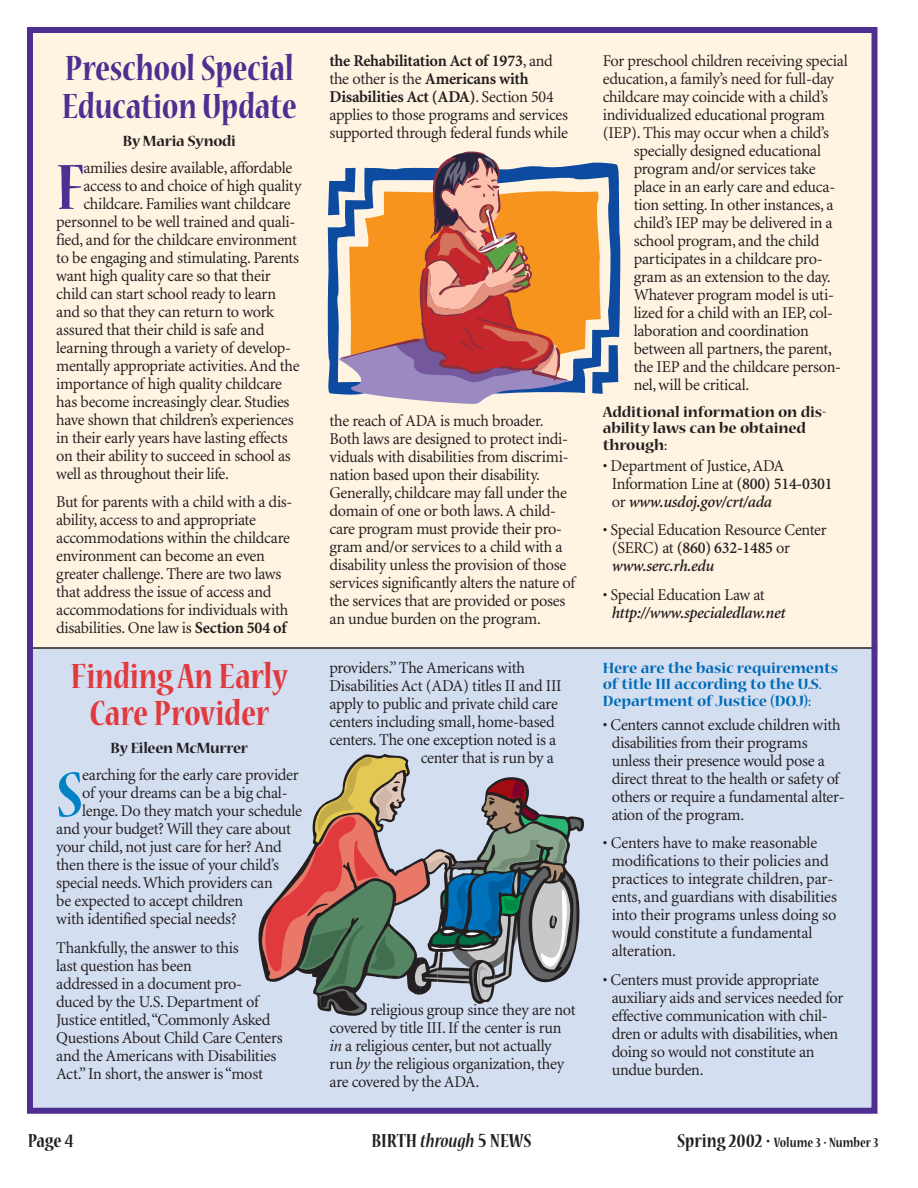
<style>
.page{position:relative;width:918px;height:1188px;background:#fff}
.page>*{position:absolute;margin:0;border:0;box-sizing:border-box;transform-origin:0 0}
.t1{font:70.95px "Nueva MM 540 200";color:#4e2e91}
.t2{font:70.95px "Nueva MM 540 200";color:#0082c4}
.t3{font:39px/37.5px "Nueva MM 540 200";letter-spacing:-.01em;color:#4e2e91}
.t4{font:39px/37.5px "Nueva MM 540 200";letter-spacing:-.01em;color:#e13a3e;text-align:center}
.t5{font:21px "Nueva MM 540 200";color:#231f20}
.t6{font:16.5px/18px "Minion MM 367 585 11";letter-spacing:-.015em;color:#231f20}
.t7{font:16.5px/16.5px "Nueva MM 540 475";letter-spacing:-.005em;color:#231f20}
.t8{font:16.5px/16.5px "Nueva MM 540 475";letter-spacing:-.005em;color:#006bb7}
.t9{font:16.5px "Minion MM It 485 585 11";letter-spacing:-.015em;color:#231f20}
.t10{font:16.5px "Minion MM 578 585 11";letter-spacing:-.015em;color:#231f20}
.t11{font:16.5px "Minion MM 485 585 11";letter-spacing:-.015em;color:#231f20}
.t12{font:15px "Nueva MM 540 200";color:#231f20}
.s1{font-family:"Minion MM 578 585 11"}
.s2{font-family:"Minion MM 367 585 11"}
.s3{font-family:"Minion MM It 367 585 11"}
.s4{font-family:"Minion MM 485 585 11"}
.s5{font-family:"Nueva MM It 540 200"}
.s6{font-size:22.5px}
.s7{font-size:21px}
</style>
<div class="page">
<div style="left:30px;top:648px;width:844px;height:462px;background:#d4def1"></div>
<div style="left:29px;top:29px;width:846px;height:619px;background:#fff4e2"></div>
<hr style="left:30px;top:647px;width:848px;height:2px;background:#231f20">
<div style="left:27px;top:27px;width:851px;height:1087px;border:6px solid #4e2e91"></div>
<svg style="left:569px;top:163px;width:51px;height:231px"></svg>
<svg style="left:592px;top:345px;width:26px;height:49px"></svg>
<svg style="left:328px;top:152px;width:241px;height:251px"></svg>
<svg style="left:260px;top:755px;width:321px;height:261px"></svg>
<h2 class="t3" style="left:62px;top:51px;width:237px">Preschool Special<br>Education Update</h2>
<p class="t7" style="left:123px;top:133px;width:114px">By Maria Synodi</p>
<h1 class="t1" style="left:56px;top:158px;width:30px">F</h1>
<p class="t6" style="left:83px;top:160px;width:210px">amilies desire available, affordable</p>
<p class="t6" style="left:83px;top:178px;width:220px">access to and choice of high quality</p>
<p class="t6" style="left:83px;top:196px;width:209px">childcare. Families want childcare</p>
<p class="t6" style="left:56px;top:214px;width:241px">personnel to be well trained and quali-</p>
<p class="t6" style="left:56px;top:232px;width:242px">fied, and for the childcare environment</p>
<p class="t6" style="left:56px;top:250px;width:244px">to be engaging and stimulating. Parents</p>
<p class="t6" style="left:56px;top:268px;width:216px">want high quality care so that their</p>
<p class="t6" style="left:56px;top:286px;width:222px">child can start school ready to learn</p>
<p class="t6" style="left:56px;top:304px;width:220px">and so that they can return to work</p>
<p class="t6" style="left:56px;top:322px;width:210px">assured that their child is safe and</p>
<p class="t6" style="left:56px;top:340px;width:236px">learning through a variety of develop-</p>
<p class="t6" style="left:56px;top:358px;width:245px">mentally appropriate activities. And the</p>
<p class="t6" style="left:56px;top:376px;width:227px">importance of high quality childcare</p>
<p class="t6" style="left:56px;top:394px;width:235px">has become increasingly clear. Studies</p>
<p class="t6" style="left:56px;top:412px;width:239px">have shown that children’s experiences</p>
<p class="t6" style="left:56px;top:430px;width:233px">in their early years have lasting effects</p>
<p class="t6" style="left:56px;top:448px;width:236px">on their ability to succeed in school as</p>
<p class="t6" style="left:56px;top:466px;width:174px">well as throughout their life.</p>
<p class="t6" style="left:56px;top:494px;width:238px">But for parents with a child with a dis&shy;ability, access to and appropriate accommodations within the childcare environment can become an even greater challenge. There are two laws that address the issue of access and accommodations for individuals with disabilities. One law is <span class="s1">Section 504 of</span></p>
<h2 class="t4" style="left:71px;top:659px;width:219px">Finding An Early<br>Care Provider</h2>
<p class="t7" style="left:111px;top:741px;width:139px">By Eileen McMurrer</p>
<h1 class="t2" style="left:56px;top:765px;width:29px">S</h1>
<p class="t6" style="left:82px;top:767px;width:218px">earching for the early care provider</p>
<p class="t6" style="left:82px;top:785px;width:207px">of your dreams can be a big chal-</p>
<p class="t6" style="left:82px;top:803px;width:221px">lenge. Do they match your schedule</p>
<p class="t6" style="left:56px;top:821px;width:236px">and your budget? Will they care about</p>
<p class="t6" style="left:56px;top:839px;width:227px">your child, not just care for her? And</p>
<p class="t6" style="left:56px;top:857px;width:224px">then there is the issue of your child’s</p>
<p class="t6" style="left:56px;top:875px;width:218px">special needs. Which providers can</p>
<p class="t6" style="left:56px;top:893px;width:189px">be expected to accept children</p>
<p class="t6" style="left:56px;top:911px;width:182px">with identified special needs?</p>
<p class="t6" style="left:56px;top:940px;width:228px">Thankfully, the answer to this<br>last question has been<br>addressed in a document pro&shy;duced by the U.S. Department of<br>Justice entitled,“Commonly Asked<br>Questions About Child Care Centers and the Americans with Disabilities<br>Act.” In short, the answer is “most</p>
<p class="t10" style="left:330px;top:54px;width:225px">the Rehabilitation Act of 1973<span class="s2">, and</span></p>
<p class="t6" style="left:330px;top:71px;width:201px">the other is the <span class="s1">Americans with</span></p>
<p class="t10" style="left:330px;top:90px;width:226px">Disabilities Act (ADA)<span class="s2">. Section 504</span></p>
<p class="t6" style="left:330px;top:107px;width:240px">applies to those programs and services supported through federal funds while</p>
<p class="t6" style="left:330px;top:413px;width:247px">the reach of ADA is much broader.<br>Both laws are designed to protect indi&shy;viduals with disabilities from discrimi&shy;nation based upon their disability.<br>Generally, childcare may fall under the domain of one or both laws. A child&shy;care program must provide their pro&shy;gram and/or services to a child with a disability unless the provision of those services significantly alters the nature of the services that are provided or poses an undue burden on the program.</p>
<p class="t6" style="left:329px;top:660px;width:197px">providers.” The Americans with</p>
<p class="t6" style="left:329px;top:678px;width:234px">Disabilities Act (ADA) titles II and III</p>
<p class="t6" style="left:329px;top:696px;width:230px">apply to public and private child care</p>
<p class="t6" style="left:329px;top:714px;width:227px">centers including small, home-based</p>
<p class="t6" style="left:329px;top:732px;width:228px">centers. The one exception noted is a</p>
<p class="t6" style="left:421px;top:750px;width:135px">center that is run by a</p>
<p class="t6" style="left:329px;top:1002px;width:248px;text-indent:41px">religious group since they are not covered by title III. If the center is run <span class="s3">in</span> a religious center, but not actually run <span class="s3">by</span> the religious organization, they are covered by the ADA.</p>
<p class="t6" style="left:603px;top:53px;width:247px">For preschool children receiving special</p>
<p class="t6" style="left:603px;top:71px;width:233px">education, a family’s need for full-day</p>
<p class="t6" style="left:603px;top:89px;width:227px">childcare may coincide with a child’s</p>
<p class="t6" style="left:603px;top:107px;width:224px">individualized educational program</p>
<p class="t6" style="left:603px;top:125px;width:228px">(IEP). This may occur when a child’s</p>
<p class="t6" style="left:634px;top:143px;width:189px">specially designed educational</p>
<p class="t6" style="left:634px;top:161px;width:183px">program and/or services take</p>
<p class="t6" style="left:634px;top:179px;width:203px">place in an early care and educa-</p>
<p class="t6" style="left:634px;top:197px;width:201px">tion setting. In other instances, a</p>
<p class="t6" style="left:634px;top:215px;width:200px">child’s IEP may be delivered in a</p>
<p class="t6" style="left:634px;top:233px;width:187px">school program, and the child</p>
<p class="t6" style="left:634px;top:251px;width:190px">participates in a childcare pro-</p>
<p class="t6" style="left:634px;top:269px;width:199px">gram as an extension to the day.</p>
<p class="t6" style="left:634px;top:287px;width:202px">Whatever program model is uti-</p>
<p class="t6" style="left:634px;top:305px;width:201px">lized for a child with an IEP, col-</p>
<p class="t6" style="left:634px;top:323px;width:177px">laboration and coordination</p>
<p class="t6" style="left:634px;top:341px;width:200px">between all partners, the parent,</p>
<p class="t6" style="left:634px;top:359px;width:209px">the IEP and the childcare person-</p>
<p class="t6" style="left:634px;top:377px;width:117px">nel, will be critical.</p>
<p class="t7" style="left:603px;top:404px;width:225px">Additional information on dis&shy;ability laws can be obtained through:</p>
<p class="t6" style="left:612px;top:458px;width:222px;text-indent:-9px">• Department of Justice, ADA<br>Information Line at <span class="s4">(800) 514-0301</span></p>
<p class="t9" style="left:612px;top:495px;width:162px"><span class="s2">or</span> www.usdoj.gov/crt/ada</p>
<p class="t6" style="left:603px;top:522px;width:225px">• Special Education Resource Center</p>
<p class="t11" style="left:612px;top:542px;width:180px"><span class="s2">(SERC) at</span> (860) 632-1485 <span class="s2">or</span></p>
<p class="t9" style="left:612px;top:560px;width:104px">www.serc.rh.edu</p>
<p class="t6" style="left:603px;top:587px;width:164px">• Special Education Law at</p>
<p class="t9" style="left:612px;top:606px;width:175px">http://www.specialedlaw.net</p>
<p class="t8" style="left:603px;top:660px;width:237px">Here are the basic requirements of title III according to the U.S.<br>Department of Justice (DOJ):</p>
<p class="t6" style="left:612px;top:717px;width:234px;text-indent:-9px">• Centers cannot exclude children with disabilities from their programs unless their presence would pose a direct threat to the health or safety of others or require a fundamental alter&shy;ation of the program.</p>
<p class="t6" style="left:612px;top:835px;width:227px;text-indent:-9px">• Centers have to make reasonable modifications to their policies and practices to integrate children, par&shy;ents, and guardians with disabilities into their programs unless doing so would constitute a fundamental alteration.</p>
<p class="t6" style="left:612px;top:972px;width:233px;text-indent:-9px">• Centers must provide appropriate auxiliary aids and services needed for effective communication with chil&shy;dren or adults with disabilities, when doing so would not constitute an undue burden.</p>
<p class="t5" style="left:371px;top:1132px;width:162px">BIRTH <span class="s5">through</span> <span class="s6">5</span> NEWS</p>
<p class="t5" style="left:28px;top:1132px;width:48px">Page 4</p>
<p class="t12" style="left:677px;top:1136px;width:203px"><span class="s7">Spring 2002 •</span> Volume 3 • Number 3</p>
</div>
